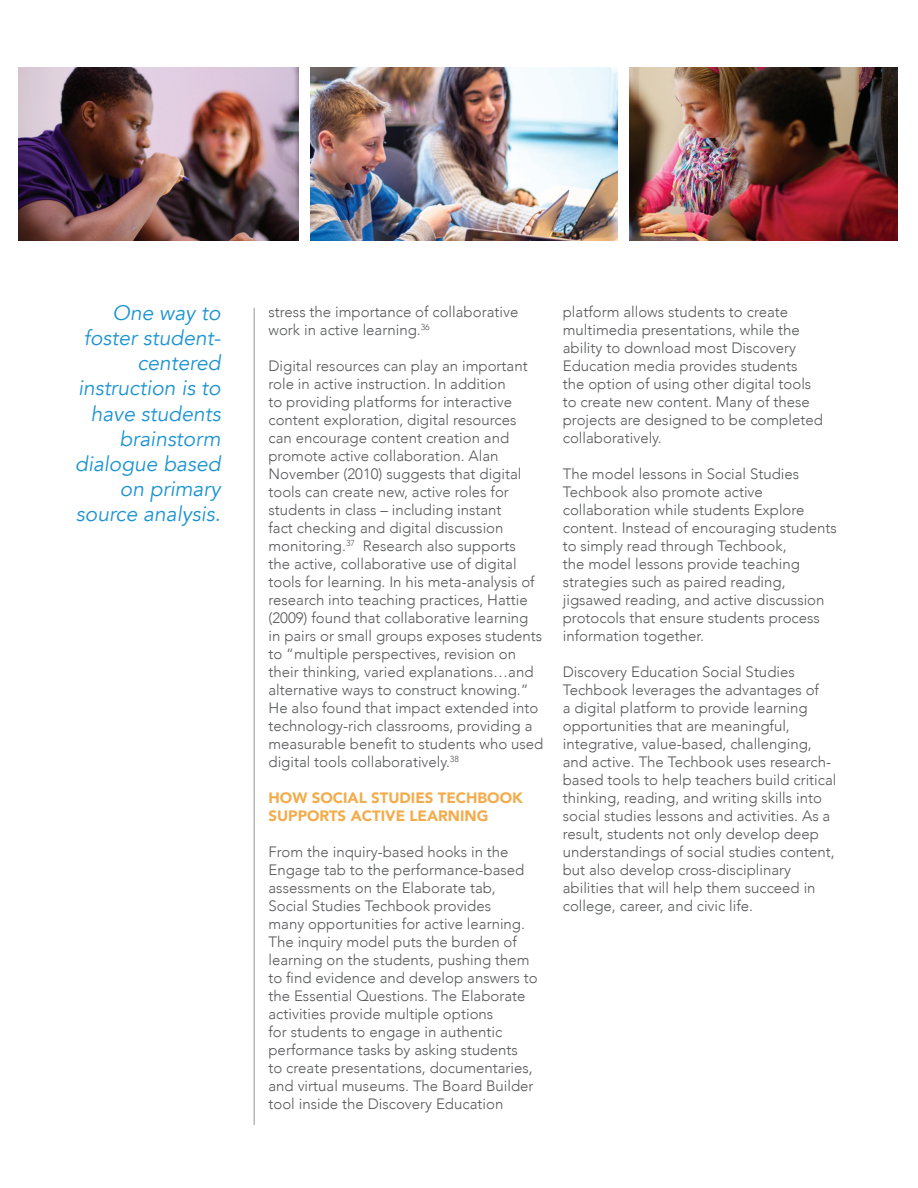
<style>
.page{position:relative;width:918px;height:1188px;background:#fff}
.page>*{position:absolute;margin:0;border:0;box-sizing:border-box;transform-origin:0 0}
.t1{font:italic 21px/25.2px "Avenir";color:#1c94d2;text-align:right}
.t2{font:300 15px/18px "Avenir";color:#57585a}
.t3{font:900 15px/18px "Avenir";color:#f3ac4c}
</style>
<div class="page">
<img style="left:630px;top:68px;width:268px;height:172px">
<img style="left:18px;top:68px;width:280px;height:172px">
<img style="left:311px;top:68px;width:306px;height:172px">
<hr style="left:254px;top:308px;width:1px;height:817px;background:#939598">
<h1 class="t1" style="left:75px;top:300px;width:147px">One way to foster student&shy;centered instruction is to have students brainstorm dialogue based on primary source analysis.</h1>
<p class="t2" style="left:268px;top:303px;width:251px">stress the importance of collaborative work in active learning.<sup>36</sup></p>
<p class="t2" style="left:268px;top:357px;width:276px">Digital resources can play an important role in active instruction. In addition<br>to providing platforms for interactive content exploration, digital resources can encourage content creation and promote active collaboration. Alan November (2010) suggests that digital tools can create new, active roles for students in class – including instant<br>fact checking and digital discussion monitoring.<sup>37</sup> Research also supports<br>the active, collaborative use of digital tools for learning. In his meta-analysis of research into teaching practices, Hattie (2009) found that collaborative learning in pairs or small groups exposes students to “multiple perspectives, revision on their thinking, varied explanations…and alternative ways to construct knowing.” He also found that impact extended into technology-rich classrooms, providing a measurable benefit to students who used digital tools collaboratively.<sup>38</sup></p>
<p class="t3" style="left:268px;top:789px;width:256px">HOW SOCIAL STUDIES TECHBOOK<br>SUPPORTS ACTIVE LEARNING</p>
<p class="t2" style="left:268px;top:843px;width:271px">From the inquiry-based hooks in the Engage tab to the performance-based assessments on the Elaborate tab, Social Studies Techbook provides<br>many opportunities for active learning.<br>The inquiry model puts the burden of learning on the students, pushing them to find evidence and develop answers to the Essential Questions. The Elaborate activities provide multiple options<br>for students to engage in authentic performance tasks by asking students<br>to create presentations, documentaries, and virtual museums. The Board Builder tool inside the Discovery Education</p>
<p class="t2" style="left:563px;top:303px;width:262px">platform allows students to create multimedia presentations, while the ability to download most Discovery Education media provides students the option of using other digital tools to create new content. Many of these projects are designed to be completed collaboratively.</p>
<p class="t2" style="left:563px;top:465px;width:276px">The model lessons in Social Studies Techbook also promote active collaboration while students Explore content. Instead of encouraging students to simply read through Techbook,<br>the model lessons provide teaching strategies such as paired reading, jigsawed reading, and active discussion protocols that ensure students process information together.</p>
<p class="t2" style="left:563px;top:663px;width:275px">Discovery Education Social Studies Techbook leverages the advantages of<br>a digital platform to provide learning opportunities that are meaningful, integrative, value-based, challenging, and active. The Techbook uses research&shy;based tools to help teachers build critical thinking, reading, and writing skills into social studies lessons and activities. As a result, students not only develop deep understandings of social studies content, but also develop cross-disciplinary abilities that will help them succeed in college, career, and civic life.</p>
</div>
